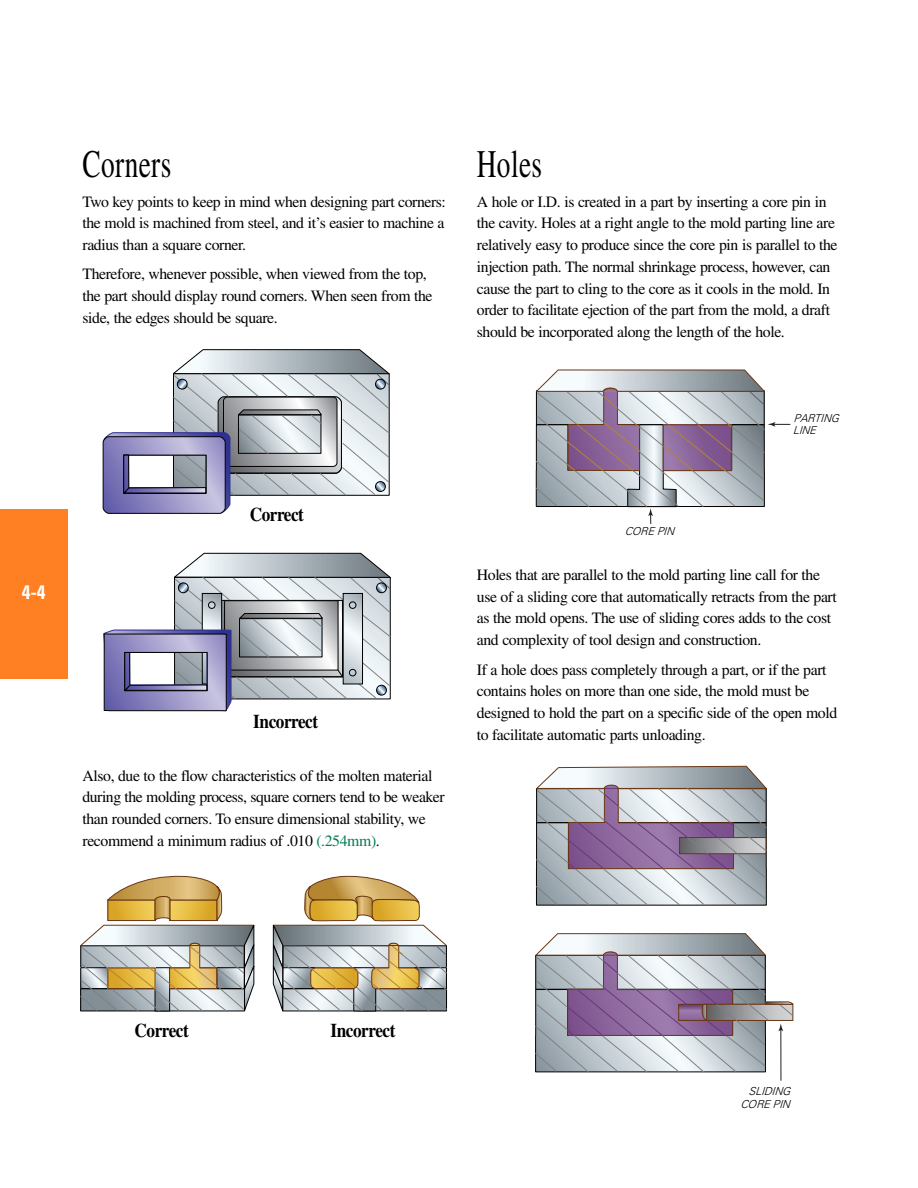
<style>
.page{position:relative;width:918px;height:1188px;background:#fff}
.page>*{position:absolute;margin:0;border:0;box-sizing:border-box;transform-origin:0 0}
.t1{font:39px "Times";letter-spacing:.015em;color:#000;scale:.7 1}
.t2{font:700 19.5px "Times";letter-spacing:-.025em;color:#000;scale:.88 1}
.t3{font:700 condensed 19.5px "Univers";color:#fff}
.t4{font:15.75px/21.8px "Times";letter-spacing:-.025em;color:#000}
.t5{font:italic 300 11.1px/13.8px "Univers";color:#000;text-align:right}
.t6{font:italic 300 10.95px/12px "Univers";color:#000}
.s1{color:#017a55}
</style>
<div class="page">
<div style="left:0;top:509px;width:68px;height:170px;background:#fe8023"></div>
<svg style="left:535px;top:369px;width:255px;height:155px"></svg>
<svg style="left:103px;top:349px;width:287px;height:165px"></svg>
<svg style="left:80px;top:875px;width:174px;height:137px"></svg>
<svg style="left:273px;top:875px;width:174px;height:137px"></svg>
<svg style="left:103px;top:553px;width:288px;height:158px"></svg>
<hr style="left:781px;top:1029px;width:1px;height:52px;background:#231f20">
<svg style="left:535px;top:933px;width:258px;height:140px"></svg>
<svg style="left:536px;top:766px;width:231px;height:140px;background:#aca8b6"></svg>
<p class="t3" style="left:22px;top:585px;width:25px">4-4</p>
<h1 class="t1" style="left:82px;top:150px;width:128px">Corners</h1>
<p class="t4" style="left:82px;top:192px;width:365px;text-align:justify">Two key points to keep in mind when designing part corners: the mold is machined from steel, and it’s easier to machine a radius than a square corner.</p>
<p class="t4" style="left:82px;top:265px;width:352px">Therefore, whenever possible, when viewed from the top, the part should display round corners. When seen from the side, the edges should be square.</p>
<p class="t2" style="left:250px;top:507px;width:63px">Correct</p>
<p class="t2" style="left:253px;top:714px;width:75px">Incorrect</p>
<p class="t4" style="left:82px;top:766px;width:364px">Also, due to the flow characteristics of the molten material during the molding process, square corners tend to be weaker than rounded corners. To ensure dimensional stability, we recommend a minimum radius of .010 <span class="s1">(.254mm)</span>.</p>
<h1 class="t1" style="left:477px;top:150px;width:95px">Holes</h1>
<p class="t4" style="left:477px;top:192px;width:362px">A hole or I.D. is created in a part by inserting a core pin in the cavity. Holes at a right angle to the mold parting line are relatively easy to produce since the core pin is parallel to the injection path. The normal shrinkage process, however, can cause the part to cling to the core as it cools in the mold. In order to facilitate ejection of the part from the mold, a draft should be incorporated along the length of the hole.</p>
<p class="t6" style="left:625px;top:526px;width:54px">CORE PIN</p>
<p class="t6" style="left:793px;top:413px;width:50px">PARTING<br>LINE</p>
<p class="t4" style="left:477px;top:565px;width:361px">Holes that are parallel to the mold parting line call for the use of a sliding core that automatically retracts from the part as the mold opens. The use of sliding cores adds to the cost and complexity of tool design and construction.</p>
<p class="t4" style="left:477px;top:660px;width:362px">If a hole does pass completely through a part, or if the part contains holes on more than one side, the mold must be designed to hold the part on a specific side of the open mold to facilitate automatic parts unloading.</p>
<p class="t2" style="left:135px;top:1024px;width:63px">Correct</p>
<p class="t2" style="left:331px;top:1024px;width:75px">Incorrect</p>
<p class="t5" style="left:740px;top:1085px;width:54px">SLIDING<br>CORE PIN</p>
</div>
